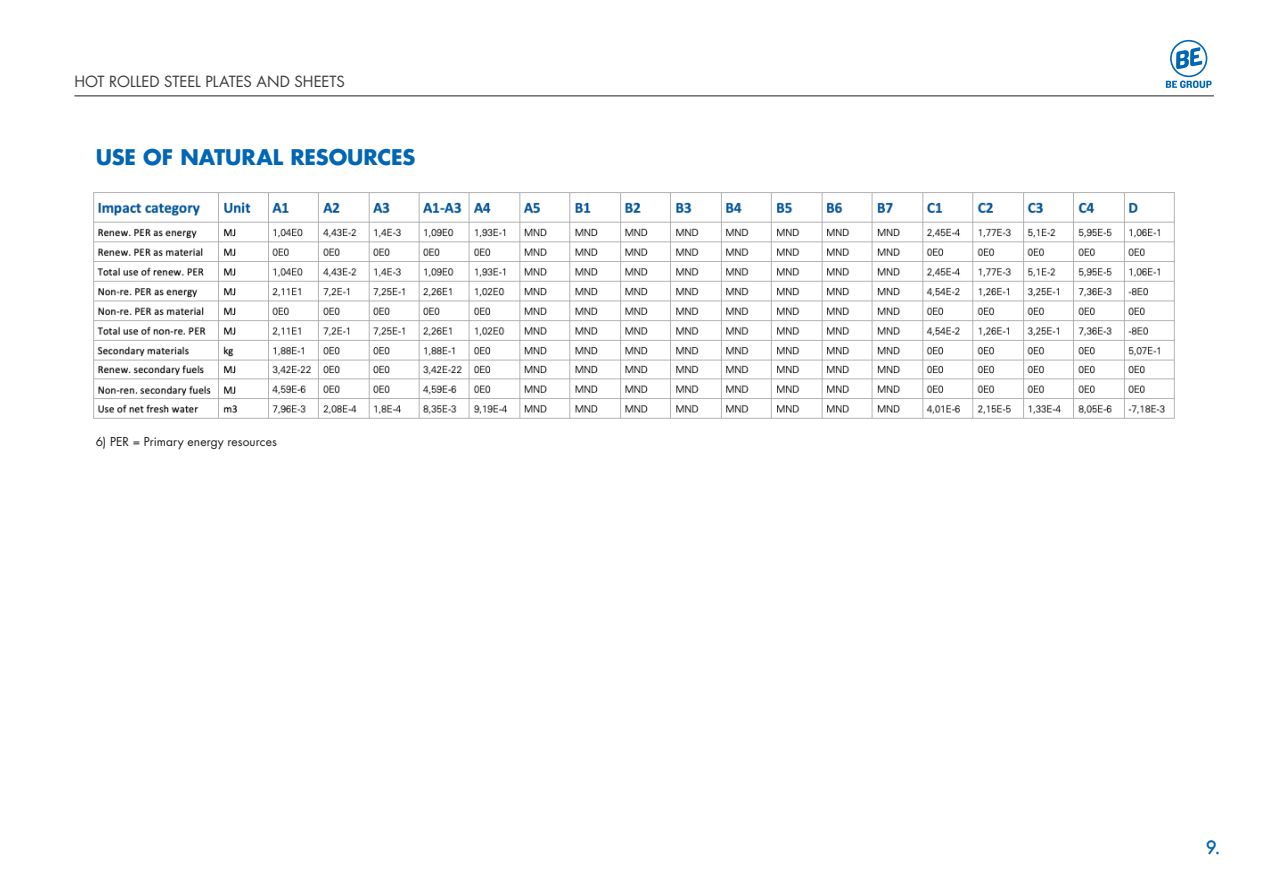
<style>
.page{position:relative;width:1263px;height:893px;background:#fff}
.page>*{position:absolute;margin:0;border:0;box-sizing:border-box;transform-origin:0 0}
.t1{font:700 21px "Futura";letter-spacing:-.005em;color:#0166b3}
.t2{font:500 18px "Futura";color:#0166b3}
.t3{font:15px "Futura";color:#3c3c3d}
.t4{font:12px "Futura";letter-spacing:.01em;color:#231f20}
</style>
<div class="page">
<svg style="left:1166px;top:40px;width:45px;height:48px"></svg>
<hr style="left:74px;top:96px;width:1140px;height:1px;background:#231f20">
<img style="left:93px;top:192px;width:1082px;height:227px">
<p class="t3" style="left:74px;top:72px;width:272px">HOT ROLLED STEEL PLATES AND SHEETS</p>
<p class="t1" style="left:96px;top:142px;width:321px">USE OF NATURAL RESOURCES</p>
<p class="t4" style="left:96px;top:434px;width:183px">6) PER = Primary energy resources</p>
<p class="t2" style="left:1206px;top:835px;width:16px">9.</p>
</div>
